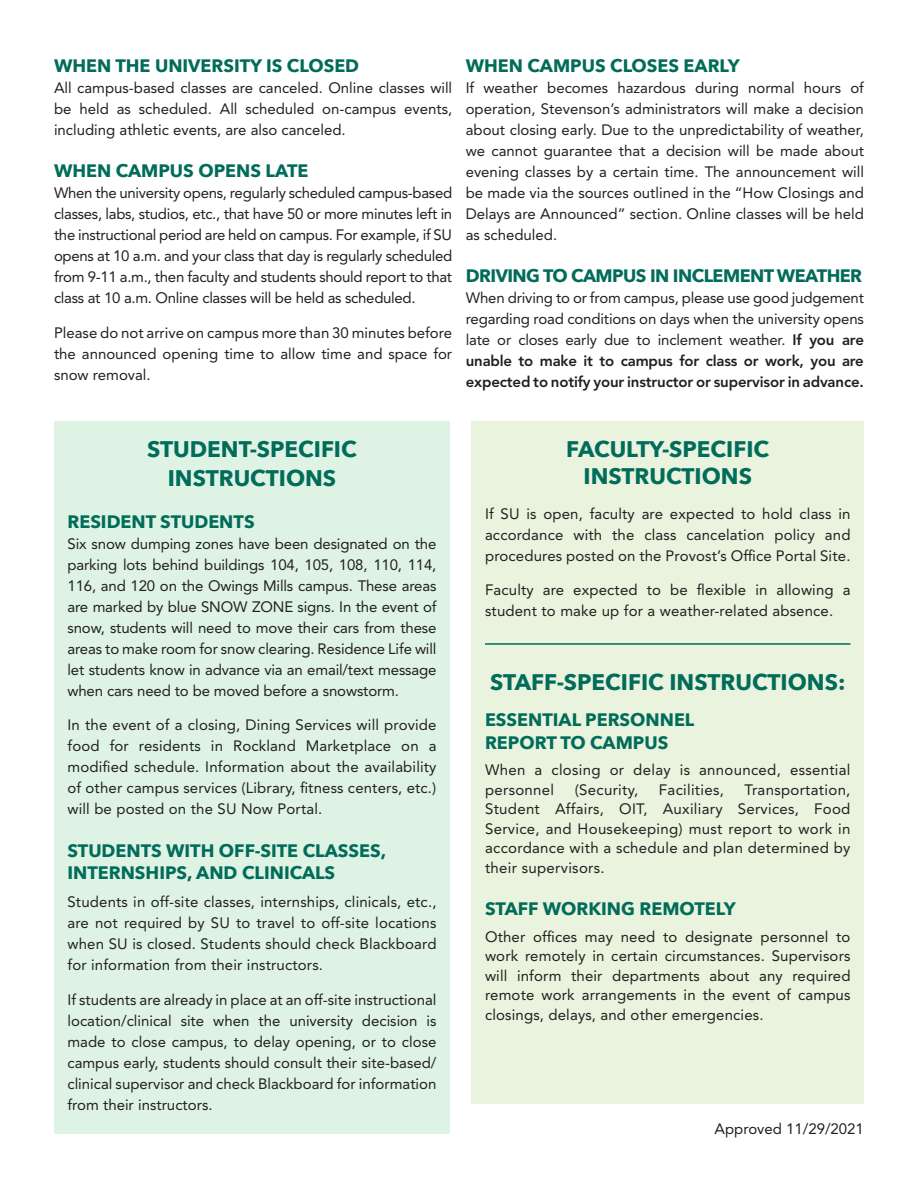
<style>
.page{position:relative;width:918px;height:1188px;background:#fff}
.page>*{position:absolute;margin:0;border:0;box-sizing:border-box;transform-origin:0 0}
.t1{font:700 22.5px/27px "Avenir Next";color:#006c59;text-align:center}
.t2{font:700 18px/22.5px "Avenir Next";color:#006c59}
.t3{font:700 18px "Avenir Next";letter-spacing:-.03em;color:#006c59}
.t4{font:15px/21px "Avenir LT Std";letter-spacing:.01em;color:#231f20;text-align:justify}
.s1{font-weight:800}
</style>
<div class="page">
<div style="left:472px;top:421px;width:392px;height:683px;background:#e9f3de"></div>
<hr style="left:485px;top:643px;width:365px;height:2px;background:#006c59">
<div style="left:54px;top:421px;width:396px;height:713px;background:#def3e4"></div>
<p class="t2" style="left:54px;top:54px;width:307px">WHEN THE UNIVERSITY IS CLOSED</p>
<p class="t4" style="left:54px;top:77px;width:400px">All campus-based classes are canceled. Online classes will be held as scheduled. All scheduled on-campus events, including athletic events, are also canceled.</p>
<p class="t2" style="left:54px;top:159px;width:256px">WHEN CAMPUS OPENS LATE</p>
<p class="t4" style="left:54px;top:182px;width:400px">When the university opens, regularly scheduled campus-based classes, labs, studios, etc., that have 50 or more minutes left in the instructional period are held on campus. For example, if SU opens at 10 a.m. and your class that day is regularly scheduled from 9-11 a.m., then faculty and students should report to that class at 10 a.m. Online classes will be held as scheduled.</p>
<p class="t4" style="left:54px;top:322px;width:400px">Please do not arrive on campus more than 30 minutes before the announced opening time to allow time and space for snow removal.</p>
<p class="t2" style="left:466px;top:54px;width:275px">WHEN CAMPUS CLOSES EARLY</p>
<p class="t4" style="left:466px;top:77px;width:400px">If weather becomes hazardous during normal hours of operation, Stevenson’s administrators will make a decision about closing early. Due to the unpredictability of weather, we cannot guarantee that a decision will be made about evening classes by a certain time. The announcement will be made via the sources outlined in the “How Closings and Delays are Announced” section. Online classes will be held as scheduled.</p>
<p class="t3" style="left:466px;top:260px;width:398px">DRIVING TO CAMPUS IN INCLEMENT WEATHER</p>
<p class="t4" style="left:466px;top:287px;width:400px">When driving to or from campus, please use good judgement regarding road conditions on days when the university opens late or closes early due to inclement weather. <span class="s1">If you are unable to make it to campus for class or work, you are expected to notify your instructor or supervisor in advance.</span></p>
<p class="t1" style="left:147px;top:435px;width:211px;line-height:28.5px">STUDENT-SPECIFIC<br>INSTRUCTIONS</p>
<p class="t2" style="left:68px;top:510px;width:189px">RESIDENT STUDENTS</p>
<p class="t4" style="left:68px;top:533px;width:371px">Six snow dumping zones have been designated on the parking lots behind buildings 104, 105, 108, 110, 114, 116, and 120 on the Owings Mills campus. These areas are marked by blue SNOW ZONE signs. In the event of snow, students will need to move their cars from these areas to make room for snow clearing. Residence Life will let students know in advance via an email/text message when cars need to be moved before a snowstorm.</p>
<p class="t4" style="left:68px;top:715px;width:371px">In the event of a closing, Dining Services will provide food for residents in Rockland Marketplace on a modified schedule. Information about the availability of other campus services (Library, fitness centers, etc.) will be posted on the SU Now Portal.</p>
<p class="t2" style="left:68px;top:839px;width:320px">STUDENTS WITH OFF-SITE CLASSES,<br>INTERNSHIPS, AND CLINICALS</p>
<p class="t4" style="left:68px;top:892px;width:371px">Students in off-site classes, internships, clinicals, etc., are not required by SU to travel to off-site locations when SU is closed. Students should check Blackboard for information from their instructors.</p>
<p class="t4" style="left:68px;top:989px;width:371px">If students are already in place at an off-site instructional location/clinical site when the university decision is made to close campus, to delay opening, or to close campus early, students should consult their site-based/ clinical supervisor and check Blackboard for information from their instructors.</p>
<p class="t1" style="left:566px;top:435px;width:204px">FACULTY-SPECIFIC<br>INSTRUCTIONS</p>
<p class="t4" style="left:485px;top:503px;width:367px">If SU is open, faculty are expected to hold class in accordance with the class cancelation policy and procedures posted on the Provost’s Office Portal Site.</p>
<p class="t4" style="left:485px;top:580px;width:367px">Faculty are expected to be flexible in allowing a student to make up for a weather-related absence.</p>
<p class="t1" style="left:490px;top:669px;width:357px">STAFF-SPECIFIC INSTRUCTIONS:</p>
<p class="t2" style="left:485px;top:709px;width:211px">ESSENTIAL PERSONNEL<br>REPORT TO CAMPUS</p>
<p class="t4" style="left:485px;top:760px;width:367px;line-height:19.5px">When a closing or delay is announced, essential personnel</p>
<p class="t4" style="left:575px;top:779px;width:65px">(Security,</p>
<p class="t4" style="left:659px;top:779px;width:66px">Facilities,</p>
<p class="t4" style="left:485px;top:780px;width:367px;line-height:19.5px;text-indent:259px">Transportation, Student Affairs, OIT, Auxiliary Services, Food Service, and Housekeeping) must report to work in accordance with a schedule and plan determined by their supervisors.</p>
<p class="t2" style="left:485px;top:898px;width:252px">STAFF WORKING REMOTELY</p>
<p class="t4" style="left:485px;top:927px;width:367px;line-height:19.5px">Other offices may need to designate personnel to work remotely in certain circumstances. Supervisors will inform their departments about any required remote work arrangements in the event of campus closings, delays, and other emergencies.</p>
<p class="t4" style="left:714px;top:1118px;width:151px">Approved 11/29/2021</p>
</div>
